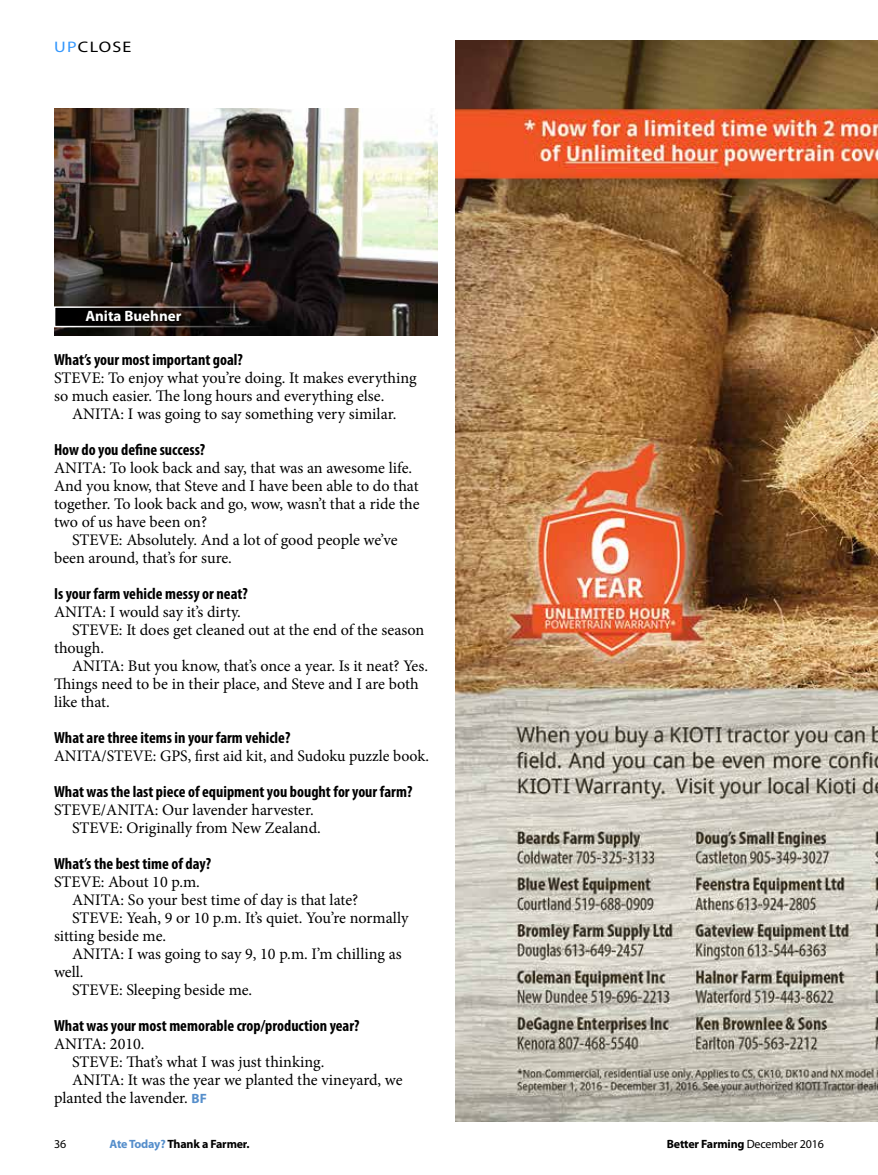
<style>
.page{position:relative;width:878px;height:1175px;background:#fff}
.page>*{position:absolute;margin:0;border:0;box-sizing:border-box;transform-origin:0 0}
.t1{font:16.2px/18px "Minion Pro";letter-spacing:-.005em;color:#000}
.t2{font:700 condensed 16.2px "Myriad Pro";color:#000}
.t3{font:15.3px "Myriad Pro";letter-spacing:.07em;color:#000;scale:1.18 1}
.t4{font:700 15px "Myriad Pro";color:#fff}
.t5{font:700 12px "Myriad Pro";letter-spacing:-.015em;color:#000}
.t6{font:12px "Myriad Pro";color:#000}
.s1{color:#3497fd}
.s2{font-family:"Myriad Pro";font-weight:700;font-size:13.5px;color:#558ecb}
.s3{color:#558ecb}
.s4{font-weight:400}
</style>
<div class="page">
<img style="left:456px;top:41px;width:422px;height:1080px">
<img style="left:54px;top:109px;width:384px;height:226px">
<svg style="left:54px;top:306px;width:215px;height:21px;background:#302b29"></svg>
<svg style="left:84px;top:308px;width:102px;height:18px;background:#0c0805"></svg>
<p class="t3" style="left:54px;top:38px;width:67px"><span class="s1">UP</span>CLOSE</p>
<p class="t4" style="left:85px;top:306px;width:98px">Anita Buehner</p>
<p class="t2" style="left:54px;top:349px;width:190px">What’s your most important goal?</p>
<p class="t1" style="left:54px;top:369px;width:364px">STEVE: To enjoy what you’re doing. It makes everything so much easier. The long hours and everything else.</p>
<p class="t1" style="left:72px;top:405px;width:326px">ANITA: I was going to say something very similar.</p>
<p class="t2" style="left:54px;top:439px;width:153px">How do you define success?</p>
<p class="t1" style="left:54px;top:459px;width:367px">ANITA: To look back and say, that was an awesome life.<br>And you know, that Steve and I have been able to do that together. To look back and go, wow, wasn’t that a ride the two of us have been on?</p>
<p class="t1" style="left:54px;top:531px;width:345px;text-indent:18px">STEVE: Absolutely. And a lot of good people we’ve been around, that’s for sure.</p>
<p class="t2" style="left:54px;top:583px;width:195px">Is your farm vehicle messy or neat?</p>
<p class="t1" style="left:54px;top:603px;width:188px">ANITA: I would say it’s dirty.</p>
<p class="t1" style="left:72px;top:621px;width:354px">STEVE: It does get cleaned out at the end of the season</p>
<p class="t1" style="left:54px;top:639px;width:52px">though.</p>
<p class="t1" style="left:72px;top:657px;width:357px">ANITA: But you know, that’s once a year. Is it neat? Yes.</p>
<p class="t1" style="left:54px;top:675px;width:366px">Things need to be in their place, and Steve and I are both</p>
<p class="t1" style="left:54px;top:693px;width:57px">like that.</p>
<p class="t2" style="left:54px;top:727px;width:238px">What are three items in your farm vehicle?</p>
<p class="t1" style="left:54px;top:747px;width:376px">ANITA/STEVE: GPS, first aid kit, and Sudoku puzzle book.</p>
<p class="t2" style="left:54px;top:781px;width:360px">What was the last piece of equipment you bought for your farm?</p>
<p class="t1" style="left:72px;top:801px;width:250px;text-indent:-18px">STEVE/ANITA: Our lavender harvester.<br>STEVE: Originally from New Zealand.</p>
<p class="t2" style="left:54px;top:853px;width:158px">What’s the best time of day?</p>
<p class="t1" style="left:54px;top:873px;width:147px">STEVE: About 10 p.m.</p>
<p class="t1" style="left:72px;top:891px;width:288px">ANITA: So your best time of day is that late?</p>
<p class="t1" style="left:72px;top:909px;width:338px">STEVE: Yeah, 9 or 10 p.m. It’s quiet. You’re normally</p>
<p class="t1" style="left:54px;top:927px;width:114px">sitting beside me.</p>
<p class="t1" style="left:72px;top:945px;width:331px">ANITA: I was going to say 9, 10 p.m. I’m chilling as</p>
<p class="t1" style="left:54px;top:963px;width:31px">well.</p>
<p class="t1" style="left:72px;top:981px;width:182px">STEVE: Sleeping beside me.</p>
<p class="t2" style="left:54px;top:1015px;width:307px">What was your most memorable crop/production year?</p>
<p class="t1" style="left:54px;top:1035px;width:92px">ANITA: 2010.</p>
<p class="t1" style="left:72px;top:1053px;width:254px">STEVE: That’s what I was just thinking.</p>
<p class="t1" style="left:72px;top:1071px;width:332px">ANITA: It was the year we planted the vineyard, we</p>
<p class="t1" style="left:54px;top:1089px;width:154px">planted the lavender. <span class="s2">BF</span></p>
<p class="t6" style="left:54px;top:1136px;width:14px">36</p>
<p class="t5" style="left:110px;top:1136px;width:142px"><span class="s3">Ate Today?</span> Thank a Farmer.</p>
<p class="t5" style="left:666px;top:1136px;width:159px">Better Farming <span class="s4">December 2016</span></p>
</div>
